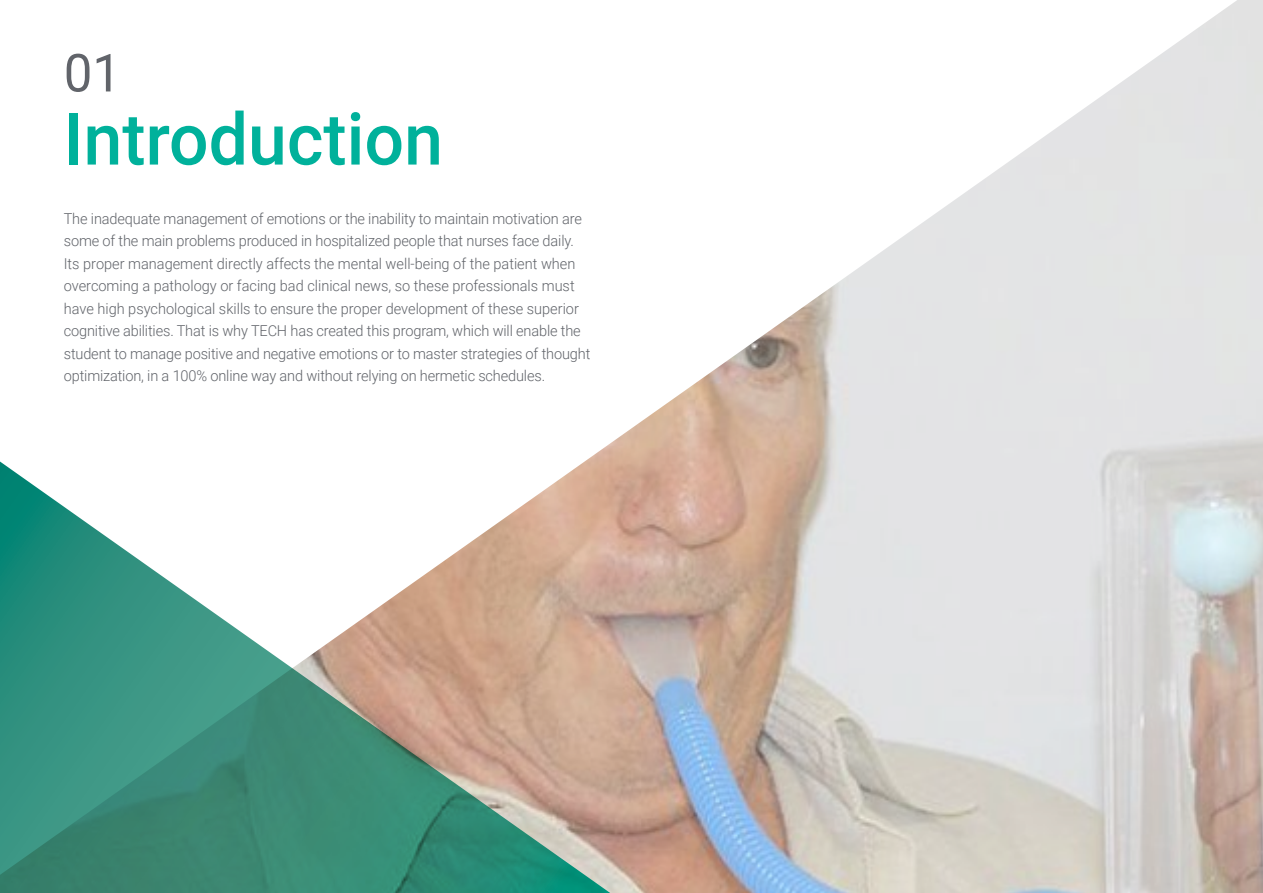
<style>
.page{position:relative;width:1263px;height:893px;background:#fff}
.page>*{position:absolute;margin:0;border:0;box-sizing:border-box;transform-origin:0 0}
.t1{font:500 72px "Roboto";color:#00b19b}
.t2{font:52.5px "Roboto";color:#61646a}
.t3{font:300 15px/22.5px "Roboto";letter-spacing:-.01em;color:#61646a}
</style>
<div class="page">
<img style="left:607px;top:0;width:656px;height:893px">
<svg style="left:0;top:446px;width:640px;height:447px"></svg>
<h2 class="t2" style="left:64px;top:36px;width:59px">01</h2>
<h1 class="t1" style="left:64px;top:89px;width:381px">Introduction</h1>
<p class="t3" style="left:64px;top:207px;width:528px">The inadequate management of emotions or the inability to maintain motivation are some of the main problems produced in hospitalized people that nurses face daily.<br>Its proper management directly affects the mental well-being of the patient when overcoming a pathology or facing bad clinical news, so these professionals must have high psychological skills to ensure the proper development of these superior cognitive abilities. That is why TECH has created this program, which will enable the student to manage positive and negative emotions or to master strategies of thought optimization, in a 100% online way and without relying on hermetic schedules.</p>
</div>
